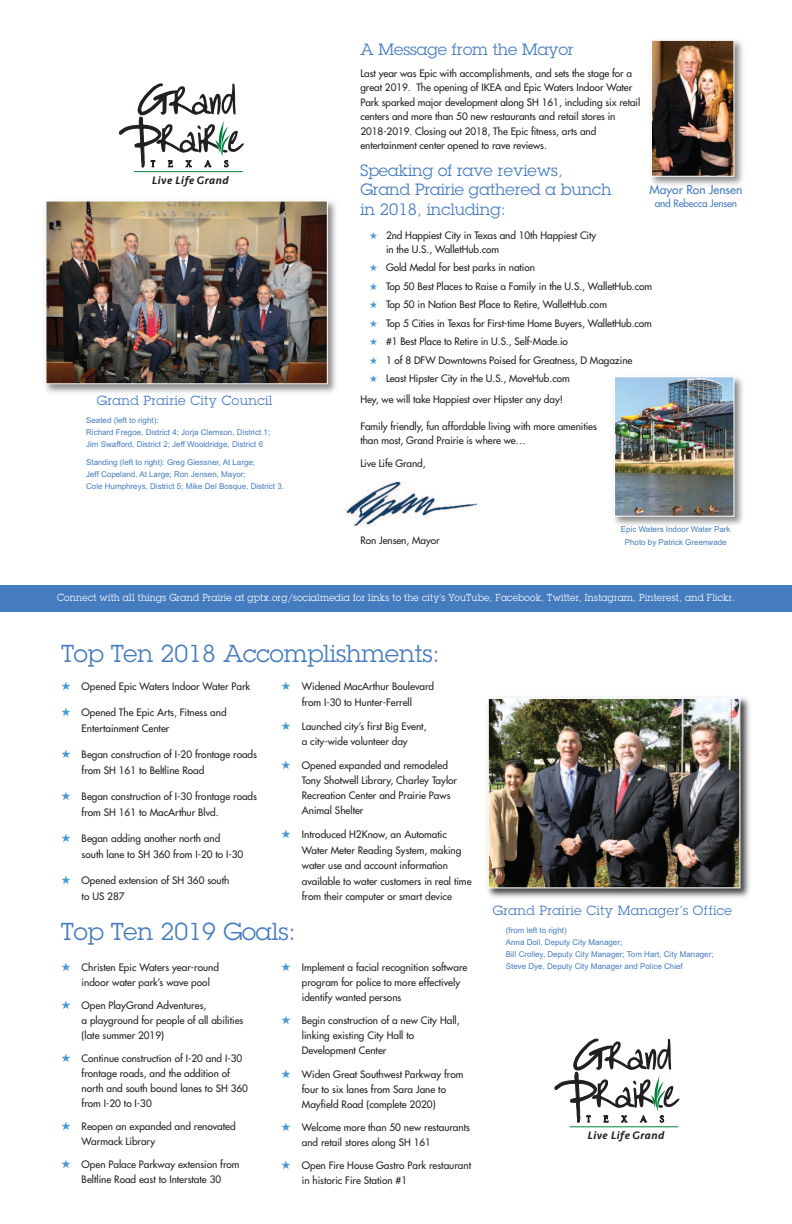
<style>
.page{position:relative;width:792px;height:1224px;background:#fff}
.page>*{position:absolute;margin:0;border:0;box-sizing:border-box;transform-origin:0 0}
.t1{font:24px "Lubalin Graph";color:#457bbf}
.t2{font:16px/19.5px "Lubalin Graph";color:#457bbf}
.t3{font:13px "Lubalin Graph";letter-spacing:.03em;color:#457bbf}
.t4{font:12px "Futura";color:#457bbf}
.t5{font:italic 500 11.2px "Seravek";letter-spacing:.04em;color:#231f20}
.t6{font:10px/15px "Futura";color:#231f20}
.t7{font:10px "Lubalin Graph";letter-spacing:.025em;color:#fff;scale:.92 1}
.t8{font:10px "Futura";letter-spacing:-.015em;color:#457bbf}
.t9{font:8px/12px "Arial";color:#457bbf}
.s1{color:#4b98d1}
</style>
<div class="page">
<img style="left:346px;top:481px;width:132px;height:45px">
<div style="left:0;top:585px;width:792px;height:27px;background:#457bbf"></div>
<hr style="left:570px;top:1126px;width:108px;height:1px;background:#00843d">
<svg style="left:555px;top:1039px;width:125px;height:84px"></svg>
<hr style="left:134px;top:171px;width:108px;height:1px;background:#00843d">
<svg style="left:119px;top:83px;width:125px;height:85px"></svg>
<img style="left:487px;top:697px;width:263px;height:201px">
<img style="left:490px;top:700px;width:248px;height:187px">
<div style="left:488px;top:698px;width:252px;height:191px;border:1px solid #fff"></div>
<img style="left:45px;top:201px;width:291px;height:192px">
<img style="left:47px;top:203px;width:279px;height:179px">
<div style="left:45px;top:201px;width:283px;height:183px;border:1px solid #fff"></div>
<img style="left:651px;top:40px;width:92px;height:145px">
<img style="left:653px;top:42px;width:79px;height:133px">
<div style="left:651px;top:40px;width:83px;height:137px;border:1px solid #fff"></div>
<img style="left:614px;top:377px;width:129px;height:148px">
<img style="left:616px;top:378px;width:116px;height:137px">
<div style="left:614px;top:376px;width:120px;height:141px;border:1px solid #fff"></div>
<p class="t5" style="left:152px;top:173px;width:78px">Live Life Grand</p>
<h3 class="t3" style="left:97px;top:393px;width:177px">Grand Prairie City Council</h3>
<p class="t9" style="left:86px;top:414px;width:186px">Seated (left to right):<br>Richard Fregoe, District 4; Jorja Clemson, District 1;<br>Jim Swafford, District 2; Jeff Wooldridge, District 6</p>
<p class="t9" style="left:86px;top:456px;width:199px">Standing (left to right): Greg Giessner, At Large;<br>Jeff Copeland, At Large; Ron Jensen, Mayor;<br>Cole Humphreys, District 5; Mike Del Bosque, District 3.</p>
<h2 class="t2" style="left:360px;top:39px;width:215px">A Message from the Mayor</h2>
<p class="t6" style="left:360px;top:67px;width:281px;line-height:14.5px">Last year was Epic with accomplishments, and sets the stage for a great 2019. The opening of IKEA and Epic Waters Indoor Water Park sparked major development along SH 161, including six retail centers and more than 50 new restaurants and retail stores in 2018-2019. Closing out 2018, The Epic fitness, arts and entertainment center opened to rave reviews.</p>
<h2 class="t2" style="left:360px;top:160px;width:253px">Speaking of rave reviews,<br>Grand Prairie gathered a bunch in 2018, including:</h2>
<p class="t6" style="left:386px;top:229px;width:212px;line-height:13.5px;text-indent:-17px"><span class="s1">★</span> 2nd Happiest City in Texas and 10th Happiest City in the U.S., WalletHub.com</p>
<p class="t6" style="left:369px;top:261px;width:167px"><span class="s1">★</span> Gold Medal for best parks in nation</p>
<p class="t6" style="left:369px;top:279px;width:284px"><span class="s1">★</span> Top 50 Best Places to Raise a Family in the U.S., WalletHub.com</p>
<p class="t6" style="left:369px;top:298px;width:239px"><span class="s1">★</span> Top 50 in Nation Best Place to Retire, WalletHub.com</p>
<p class="t6" style="left:369px;top:316px;width:284px"><span class="s1">★</span> Top 5 Cities in Texas for First-time Home Buyers, WalletHub.com</p>
<p class="t6" style="left:369px;top:335px;width:200px"><span class="s1">★</span> #1 Best Place to Retire in U.S., Self-Made.io</p>
<p class="t6" style="left:369px;top:353px;width:265px"><span class="s1">★</span> 1 of 8 DFW Downtowns Poised for Greatness, D Magazine</p>
<p class="t6" style="left:360px;top:369px;width:211px;line-height:21px;text-indent:9px"><span class="s1">★</span> Least Hipster City in the U.S., MoveHub.com<br>Hey, we will take Happiest over Hipster any day!</p>
<p class="t6" style="left:360px;top:420px;width:238px;line-height:13.5px">Family friendly, fun affordable living with more amenities than most, Grand Prairie is where we…</p>
<p class="t6" style="left:360px;top:457px;width:67px">Live Life Grand,</p>
<p class="t4" style="left:650px;top:184px;width:94px">Mayor Ron Jensen</p>
<p class="t8" style="left:655px;top:198px;width:84px">and Rebecca Jensen</p>
<p class="t6" style="left:360px;top:534px;width:81px">Ron Jensen, Mayor</p>
<p class="t9" style="left:621px;top:523px;width:111px;line-height:13px;text-align:center">Epic Waters Indoor Water Park<br>Photo by Patrick Greenwade</p>
<p class="t7" style="left:57px;top:592px;width:738px">Connect with all things Grand Prairie at gptx.org/socialmedia for links to the city’s YouTube, Facebook, Twitter, Instagram, Pinterest, and Flickr.</p>
<h1 class="t1" style="left:61px;top:640px;width:380px">Top Ten 2018 Accomplishments:</h1>
<p class="t6" style="left:61px;top:680px;width:191px"><span class="s1">★</span> Opened Epic Waters Indoor Water Park</p>
<p class="t6" style="left:82px;top:705px;width:146px;line-height:16px;text-indent:-21px"><span class="s1">★</span> Opened The Epic Arts, Fitness and<br>Entertainment Center</p>
<p class="t6" style="left:82px;top:747px;width:177px;line-height:16px;text-indent:-21px"><span class="s1">★</span> Began construction of I-20 frontage roads from SH 161 to Beltline Road</p>
<p class="t6" style="left:82px;top:789px;width:177px;line-height:16px;text-indent:-21px"><span class="s1">★</span> Began construction of I-30 frontage roads from SH 161 to MacArthur Blvd.</p>
<p class="t6" style="left:82px;top:831px;width:163px;line-height:16px;text-indent:-21px"><span class="s1">★</span> Began adding another north and south lane to SH 360 from I-20 to I-30</p>
<p class="t6" style="left:82px;top:873px;width:149px;line-height:16px;text-indent:-21px"><span class="s1">★</span> Opened extension of SH 360 south to US 287</p>
<p class="t6" style="left:281px;top:679px;width:154px;line-height:16px;text-align:center"><span class="s1">★</span> Widened MacArthur Boulevard from I-30 to Hunter-Ferrell</p>
<p class="t6" style="left:281px;top:720px;width:147px;text-align:center"><span class="s1">★</span> Launched city’s first Big Event, a city-wide volunteer day</p>
<p class="t6" style="left:302px;top:759px;width:157px;text-indent:-21px"><span class="s1">★</span> Opened expanded and remodeled<br>Tony Shotwell Library, Charley Taylor<br>Recreation Center and Prairie Paws<br>Animal Shelter</p>
<p class="t6" style="left:302px;top:828px;width:171px;line-height:15.4px;text-indent:-21px"><span class="s1">★</span> Introduced H2Know, an Automatic Water Meter Reading System, making water use and account information available to water customers in real time from their computer or smart device</p>
<h1 class="t1" style="left:61px;top:918px;width:236px">Top Ten 2019 Goals:</h1>
<p class="t6" style="left:82px;top:960px;width:139px;text-indent:-21px"><span class="s1">★</span> Christen Epic Waters year-round indoor water park’s wave pool</p>
<p class="t6" style="left:82px;top:998px;width:163px;text-indent:-21px"><span class="s1">★</span> Open PlayGrand Adventures,<br>a playground for people of all abilities (late summer 2019)</p>
<p class="t6" style="left:82px;top:1051px;width:168px;text-indent:-21px"><span class="s1">★</span> Continue construction of I-20 and I-30 frontage roads, and the addition of north and south bound lanes to SH 360 from I-20 to I-30</p>
<p class="t6" style="left:82px;top:1119px;width:156px;text-indent:-21px"><span class="s1">★</span> Reopen an expanded and renovated<br>Warmack Library</p>
<p class="t6" style="left:61px;top:1157px;width:180px;text-align:center"><span class="s1">★</span> Open Palace Parkway extension from<br>Beltline Road east to Interstate 30</p>
<p class="t6" style="left:302px;top:960px;width:167px;text-indent:-21px"><span class="s1">★</span> Implement a facial recognition software program for police to more effectively identify wanted persons</p>
<p class="t6" style="left:302px;top:1013px;width:159px;text-indent:-21px"><span class="s1">★</span> Begin construction of a new City Hall, linking existing City Hall to<br>Development Center</p>
<p class="t6" style="left:302px;top:1067px;width:163px;text-indent:-21px"><span class="s1">★</span> Widen Great Southwest Parkway from four to six lanes from Sara Jane to<br>Mayfield Road (complete 2020)</p>
<p class="t6" style="left:302px;top:1120px;width:170px;text-indent:-21px"><span class="s1">★</span> Welcome more than 50 new restaurants and retail stores along SH 161</p>
<p class="t6" style="left:302px;top:1158px;width:171px;text-indent:-21px"><span class="s1">★</span> Open Fire House Gastro Park restaurant in historic Fire Station #1</p>
<h3 class="t3" style="left:493px;top:903px;width:241px">Grand Prairie City Manager’s Office</h3>
<p class="t9" style="left:506px;top:924px;width:209px">(from left to right)<br>Anna Doll, Deputy City Manager;<br>Bill Crolley, Deputy City Manager; Tom Hart, City Manager; Steve Dye, Deputy City Manager and Police Chief</p>
<p class="t5" style="left:588px;top:1128px;width:78px">Live Life Grand</p>
</div>
